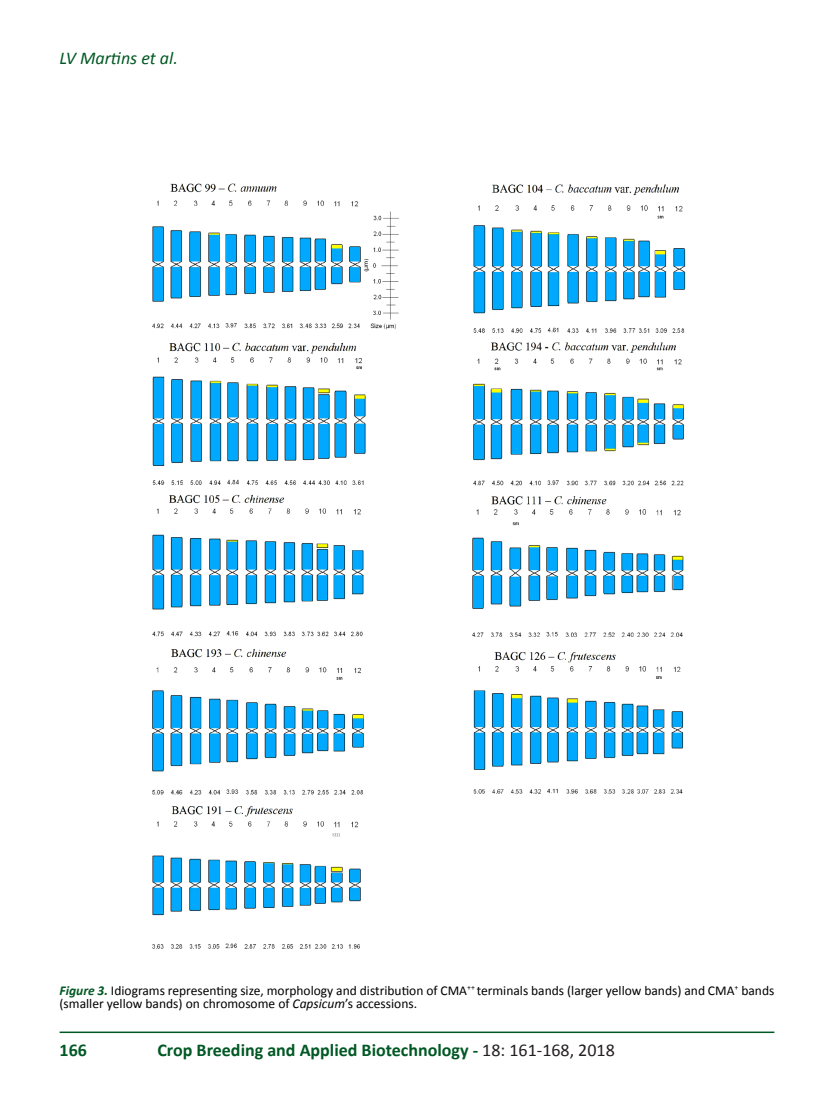
<style>
.page{position:relative;width:834px;height:1106px;background:#fff}
.page>*{position:absolute;margin:0;border:0;box-sizing:border-box;transform-origin:0 0}
.t1{font:700 18px "Calibri";color:#005824}
.t2{font:italic 18px "Calibri";color:#005824}
.FIGURAS_E_TABELAS{font:13.5px/13.5px "Calibri";color:#000}
.s1{font-weight:700;font-style:italic;color:#005824}
.s2{font-style:italic}
.s3{font-weight:400;color:#231f20}
</style>
<div class="page">
<hr style="left:60px;top:1031px;width:714px;height:2px;background:#005824">
<img style="left:152px;top:183px;width:534px;height:766px">
<h1 class="t2" style="left:60px;top:45px;width:120px">LV Martins et al.</h1>
<p class="FIGURAS_E_TABELAS" style="left:60px;top:983px;width:716px"><span class="s1">Figure 3.</span> Idiograms representing size, morphology and distribution of CMA<sup>++</sup> terminals bands (larger yellow bands) and CMA<sup>+</sup> bands (smaller yellow bands) on chromosome of <span class="s2">Capsicum</span>’s accessions.</p>
<h1 class="t1" style="left:60px;top:1037px;width:29px">166</h1>
<h1 class="t1" style="left:157px;top:1037px;width:459px">Crop Breeding and Applied Biotechnology - <span class="s3">18: 161-168, 2018</span></h1>
</div>
